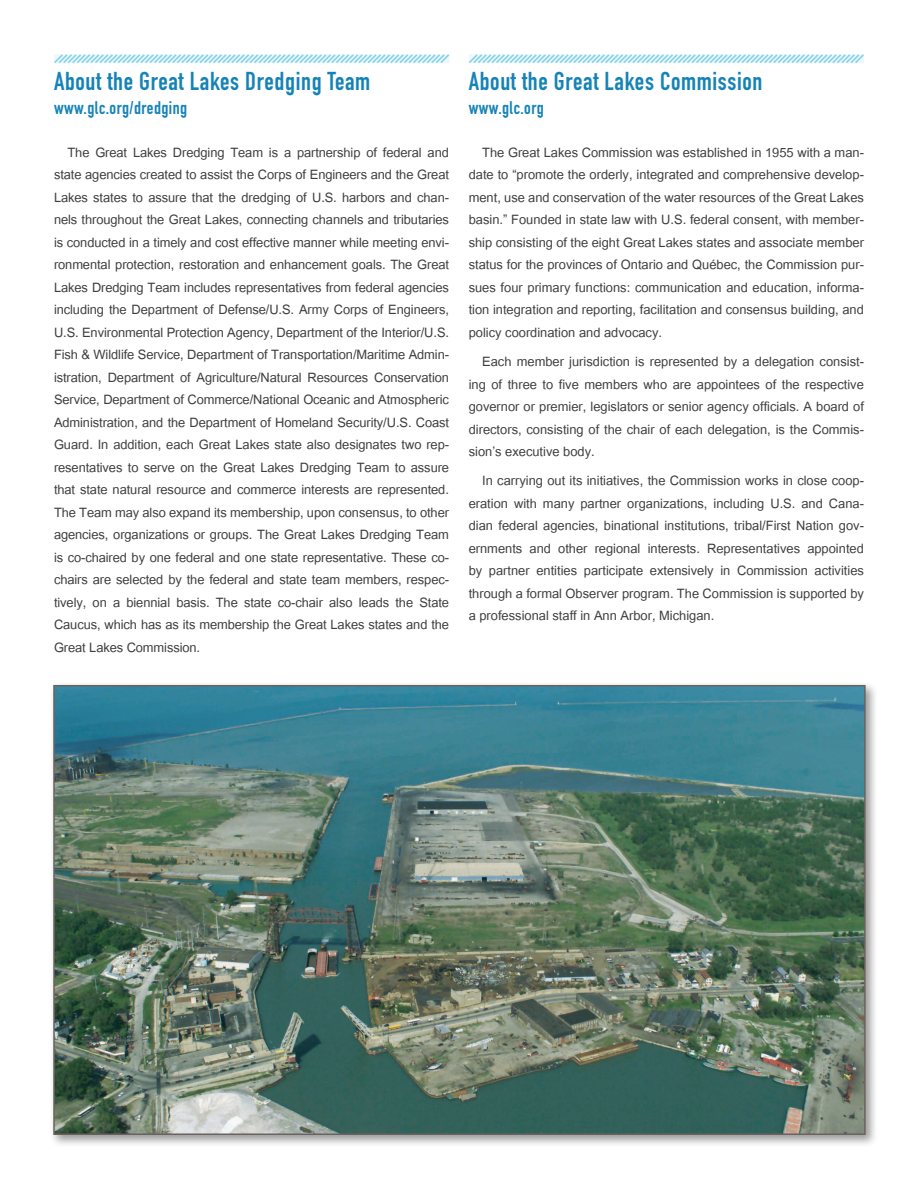
<style>
.page{position:relative;width:918px;height:1188px;background:#fff}
.page>*{position:absolute;margin:0;border:0;box-sizing:border-box;transform-origin:0 0}
.t1{font:25.5px "DIN Engschrift Alternate";letter-spacing:.025em;color:#1683b7}
.t2{font:18px/22.5px "Utsaah";color:#3e3e3f;text-align:justify}
.t3{font:18px "DIN Engschrift Alternate";letter-spacing:.025em;color:#1683b7}
</style>
<div class="page">
<svg style="left:54px;top:54px;width:396px;height:10px"></svg>
<svg style="left:468px;top:54px;width:396px;height:10px"></svg>
<div style="left:49px;top:681px;width:829px;height:467px;background:#231f20;opacity:.45"></div>
<img style="left:56px;top:688px;width:807px;height:444px">
<div style="left:53px;top:685px;width:813px;height:450px;border:2px solid #6b6360"></div>
<p class="t1" style="left:54px;top:66px;width:318px">About the Great Lakes Dredging Team</p>
<p class="t3" style="left:54px;top:97px;width:135px">www.glc.org/dredging</p>
<p class="t2" style="left:54px;top:143px;width:397px;text-indent:14px">The Great Lakes Dredging Team is a partnership of federal and state agencies created to assist the Corps of Engineers and the Great Lakes states to assure that the dredging of U.S. harbors and chan&shy;nels throughout the Great Lakes, connecting channels and tributaries is conducted in a timely and cost effective manner while meeting envi&shy;ronmental protection, restoration and enhancement goals. The Great Lakes Dredging Team includes representatives from federal agencies including the Department of Defense/U.S. Army Corps of Engineers, U.S. Environmental Protection Agency, Department of the Interior/U.S.<br>Fish &amp; Wildlife Service, Department of Transportation/Maritime Admin&shy;istration, Department of Agriculture/Natural Resources Conservation Service, Department of Commerce/National Oceanic and Atmospheric Administration, and the Department of Homeland Security/U.S. Coast Guard. In addition, each Great Lakes state also designates two rep&shy;resentatives to serve on the Great Lakes Dredging Team to assure that state natural resource and commerce interests are represented.<br>The Team may also expand its membership, upon consensus, to other agencies, organizations or groups. The Great Lakes Dredging Team is co-chaired by one federal and one state representative. These co&shy;chairs are selected by the federal and state team members, respec&shy;tively, on a biennial basis. The state co-chair also leads the State Caucus, which has as its membership the Great Lakes states and the Great Lakes Commission.</p>
<p class="t1" style="left:469px;top:66px;width:295px">About the Great Lakes Commission</p>
<p class="t3" style="left:469px;top:97px;width:77px">www.glc.org</p>
<p class="t2" style="left:469px;top:143px;width:397px;text-indent:14px">The Great Lakes Commission was established in 1955 with a man&shy;date to “promote the orderly, integrated and comprehensive develop&shy;ment, use and conservation of the water resources of the Great Lakes basin.” Founded in state law with U.S. federal consent, with member&shy;ship consisting of the eight Great Lakes states and associate member status for the provinces of Ontario and Québec, the Commission pur&shy;sues four primary functions: communication and education, informa&shy;tion integration and reporting, facilitation and consensus building, and policy coordination and advocacy.</p>
<p class="t2" style="left:469px;top:352px;width:397px;text-indent:14px">Each member jurisdiction is represented by a delegation consist&shy;ing of three to five members who are appointees of the respective governor or premier, legislators or senior agency officials. A board of directors, consisting of the chair of each delegation, is the Commis&shy;sion’s executive body.</p>
<p class="t2" style="left:469px;top:471px;width:397px;text-indent:14px">In carrying out its initiatives, the Commission works in close coop&shy;eration with many partner organizations, including U.S. and Cana&shy;dian federal agencies, binational institutions, tribal/First Nation gov&shy;ernments and other regional interests. Representatives appointed by partner entities participate extensively in Commission activities through a formal Observer program. The Commission is supported by a professional staff in Ann Arbor, Michigan.</p>
</div>
